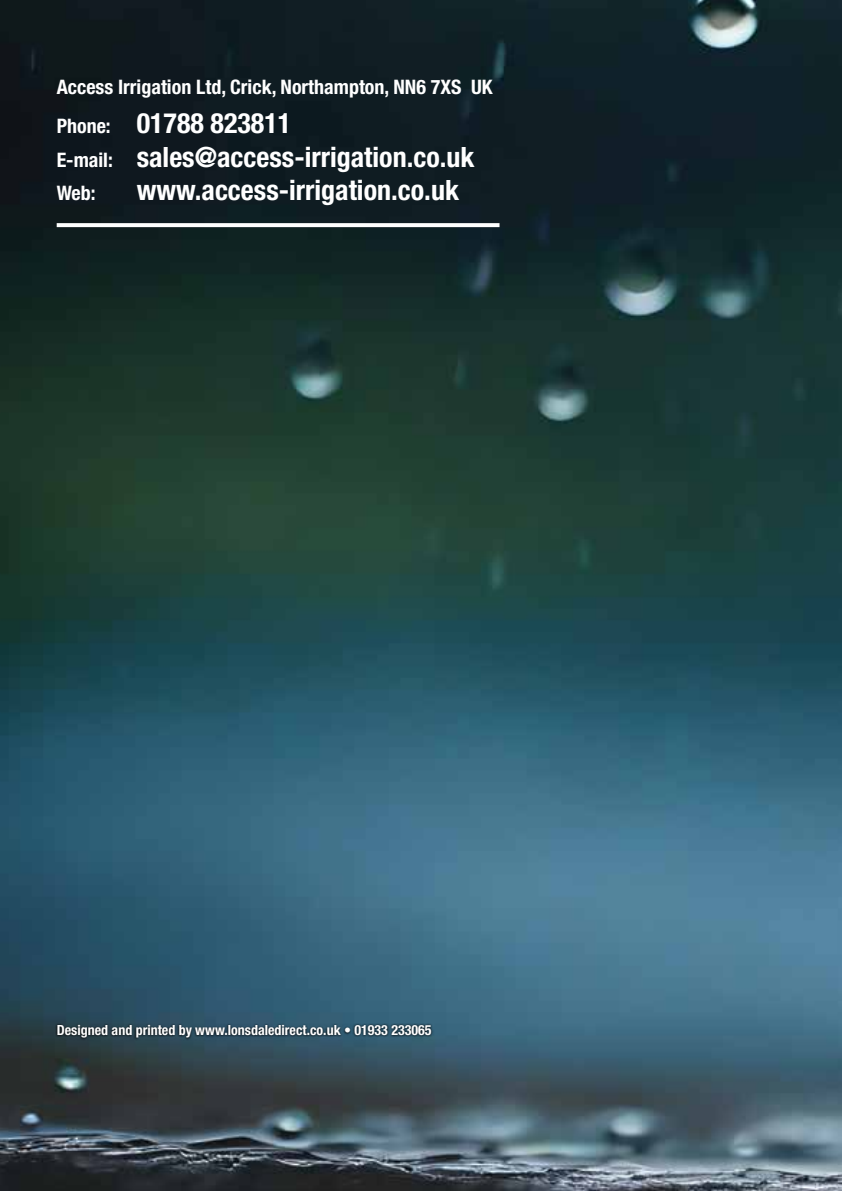
<style>
.page{position:relative;width:842px;height:1191px;background:#fff}
.page>*{position:absolute;margin:0;border:0;box-sizing:border-box;transform-origin:0 0}
.t1{font:700 condensed 28px/33.6px "Helvetica Neue LT Std";color:#fff}
.t2{font:700 condensed 20px "Helvetica Neue LT Std";color:#fff}
.t3{font:700 condensed 14px "Helvetica Neue LT Std";color:#fff}
.s1{font-size:20px}
</style>
<div class="page">
<img style="left:0;top:0;width:842px;height:1191px">
<svg style="left:55px;top:1023px;width:378px;height:17px;background:#223b49"></svg>
<svg style="left:57px;top:223px;width:442px;height:4px"></svg>
<p class="t2" style="left:57px;top:74px;width:437px">Access Irrigation Ltd, Crick, Northampton, NN6 7XS UK</p>
<p class="t1" style="left:57px;top:106px;width:419px"><span class="s1">Phone:</span> 01788 823811<br><span class="s1">E-mail:</span> sales@access-irrigation.co.uk</p>
<p class="t2" style="left:57px;top:181px;width:40px">Web:</p>
<p class="t1" style="left:137px;top:173px;width:324px">www.access-irrigation.co.uk</p>
<p class="t3" style="left:57px;top:1021px;width:376px">Designed and printed by www.lonsdaledirect.co.uk • 01933 233065</p>
</div>
